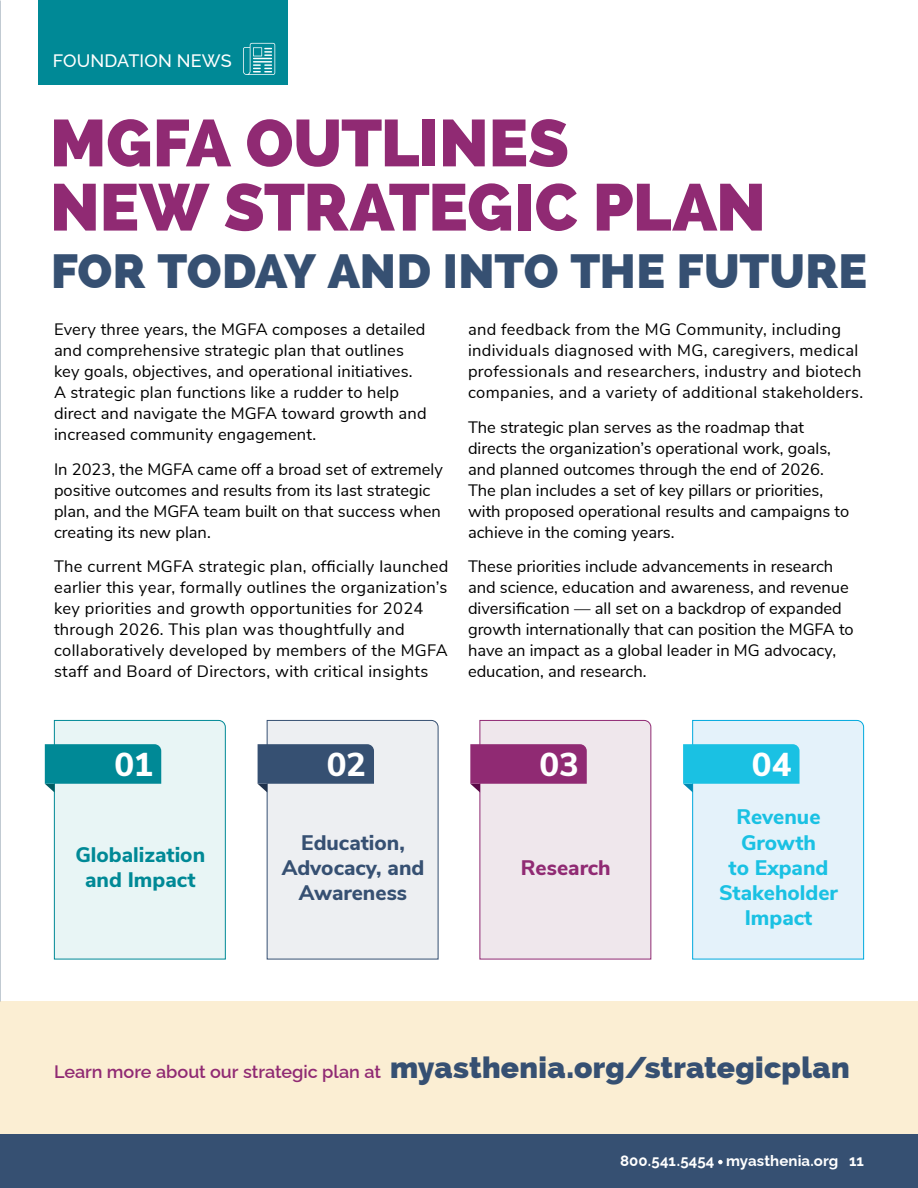
<style>
.page{position:relative;width:918px;height:1188px;background:#fff}
.page>*{position:absolute;margin:0;border:0;box-sizing:border-box;transform-origin:0 0}
.t1{font:800 66px/64.2px "Raleway";letter-spacing:-.005em;color:#902a73}
.t2{font:800 48px "Raleway";color:#365072}
.t3{font:800 33px "Nunito Sans";letter-spacing:-.01em;color:#fff}
.t4{font:800 21px/25.2px "Nunito Sans";color:#1ac1e3;text-align:center}
.t5{font:800 21px/25.2px "Nunito Sans";color:#365072;text-align:center}
.t6{font:800 21px/25.2px "Nunito Sans";color:#008996;text-align:center}
.t7{font:800 21px "Nunito Sans";color:#902a73}
.t8{font:600 18px "Raleway";color:#902a73}
.t9{font:500 18px "Raleway";letter-spacing:.01em;color:#fff}
.t10{font:16.5px/21px "Nunito Sans";letter-spacing:.01em;color:#000}
.t11{font:700 15px "Raleway";letter-spacing:.005em;color:#fff}
.s1{font-weight:800;font-size:30px;color:#365072}
</style>
<div class="page">
<div style="left:0;top:1001px;width:918px;height:133px;background:#fbeed3"></div>
<div style="left:39px;top:0;width:249px;height:84px;background:#008996"></div>
<svg style="left:243px;top:43px;width:32px;height:32px"></svg>
<svg style="left:45px;top:720px;width:181px;height:240px;background:#cce7e9"></svg>
<svg style="left:258px;top:720px;width:181px;height:240px;background:#d7dbe2"></svg>
<svg style="left:470px;top:720px;width:182px;height:240px;background:#e3d0dd"></svg>
<svg style="left:683px;top:720px;width:181px;height:240px;background:#cbecf7"></svg>
<div style="left:0;top:1134px;width:918px;height:54px;background:#365072"></div>
<svg style="left:718px;top:1160px;width:5px;height:4px"></svg>
<p class="t9" style="left:53px;top:47px;width:180px">FOUNDATION NEWS</p>
<h1 class="t1" style="left:50px;top:111px;width:717px">MGFA OUTLINES<br>NEW STRATEGIC PLAN</h1>
<h2 class="t2" style="left:51px;top:243px;width:818px">FOR TODAY AND INTO THE FUTURE</h2>
<p class="t10" style="left:54px;top:318px;width:374px">Every three years, the MGFA composes a detailed and comprehensive strategic plan that outlines key goals, objectives, and operational initiatives.<br>A strategic plan functions like a rudder to help direct and navigate the MGFA toward growth and increased community engagement.</p>
<p class="t10" style="left:54px;top:458px;width:390px">In 2023, the MGFA came off a broad set of extremely positive outcomes and results from its last strategic plan, and the MGFA team built on that success when creating its new plan.</p>
<p class="t10" style="left:54px;top:555px;width:396px">The current MGFA strategic plan, officially launched earlier this year, formally outlines the organization’s key priorities and growth opportunities for 2024 through 2026. This plan was thoughtfully and collaboratively developed by members of the MGFA staff and Board of Directors, with critical insights</p>
<p class="t10" style="left:468px;top:318px;width:397px">and feedback from the MG Community, including individuals diagnosed with MG, caregivers, medical professionals and researchers, industry and biotech companies, and a variety of additional stakeholders.</p>
<p class="t10" style="left:468px;top:416px;width:383px">The strategic plan serves as the roadmap that directs the organization’s operational work, goals, and planned outcomes through the end of 2026.<br>The plan includes a set of key pillars or priorities, with proposed operational results and campaigns to achieve in the coming years.</p>
<p class="t10" style="left:468px;top:555px;width:387px">These priorities include advancements in research and science, education and awareness, and revenue diversification — all set on a backdrop of expanded growth internationally that can position the MGFA to have an impact as a global leader in MG advocacy, education, and research.</p>
<h3 class="t3" style="left:115px;top:740px;width:40px">01</h3>
<p class="t6" style="left:75px;top:841px;width:131px">Globalization and Impact</p>
<h3 class="t3" style="left:327px;top:740px;width:41px">02</h3>
<p class="t5" style="left:282px;top:828px;width:144px">Education,<br>Advocacy, and<br>Awareness</p>
<h3 class="t3" style="left:539px;top:740px;width:41px">03</h3>
<p class="t7" style="left:521px;top:852px;width:91px">Research</p>
<h3 class="t3" style="left:752px;top:740px;width:41px">04</h3>
<p class="t4" style="left:719px;top:803px;width:120px">Revenue<br>Growth<br>to Expand<br>Stakeholder<br>Impact</p>
<p class="t8" style="left:54px;top:1057px;width:797px">Learn more about our strategic plan at <span class="s1">myasthenia.org/strategicplan</span></p>
<p class="t11" style="left:620px;top:1149px;width:245px">800.541.5454 myasthenia.org 11</p>
</div>
